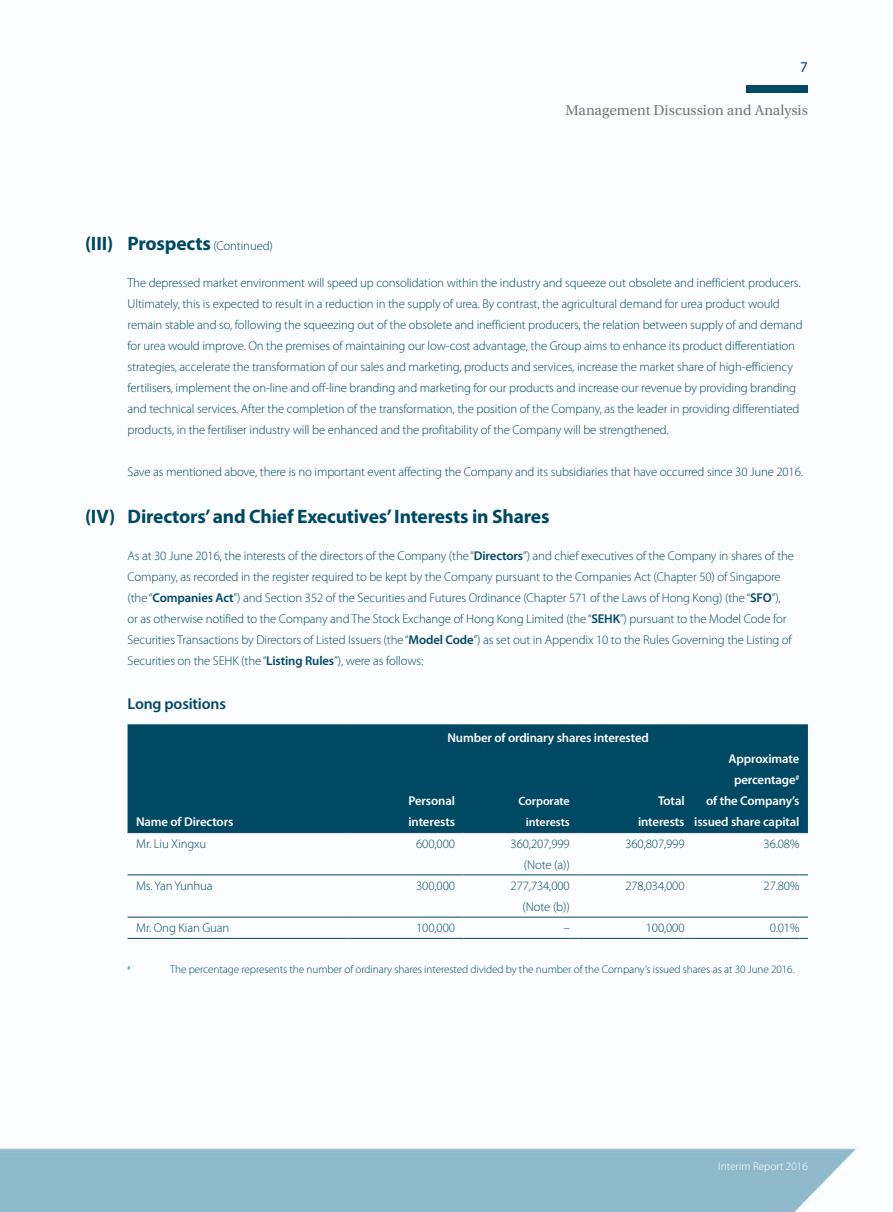
<style>
.page{position:relative;width:893px;height:1212px;background:#fff}
.page>*{position:absolute;margin:0;border:0;box-sizing:border-box;transform-origin:0 0}
.Subhead_1{font:700 19.5px "Myriad Pro";letter-spacing:-.01em;color:#004964}
.Subhead_2{font:600 15.75px "Myriad Pro";letter-spacing:-.01em;color:#004964}
.t1{font:15px "Utopia Std";color:#76787b}
.t2{font:15px "Myriad Pro";color:#004964}
.Body_Text{font:300 12.75px/21px "Myriad Pro";letter-spacing:-.01em;color:#004964}
.Body_Text_Table{font:300 12.75px "Myriad Pro";letter-spacing:-.01em;color:#004964}
.Body_Text_Table-2{font:600 12.75px/21px "Myriad Pro";letter-spacing:-.01em;color:#fff;text-align:center}
.Body_Text_Table-3{font:600 12px "Myriad Pro";letter-spacing:-.01em;color:#fff}
.t3{font:300 11.25px "Myriad Pro";letter-spacing:-.01em;color:#004964}
.t4{font:300 11.25px "Myriad Pro";color:#fff}
.t5{font:300 6.6px "Myriad Pro";color:#004964}
.s1{font-weight:300;font-size:12.75px}
.s2{font-weight:600}
</style>
<div class="page">
<img style="left:0;top:92px;width:858px;height:1120px">
<div style="left:746px;top:85px;width:62px;height:7px;background:#004964"></div>
<div style="left:128px;top:725px;width:680px;height:107px;background:#004964"></div>
<hr style="left:128px;top:874px;width:221px;height:1px;background:#004964">
<hr style="left:349px;top:874px;width:106px;height:1px;background:#004964">
<hr style="left:463px;top:874px;width:107px;height:1px;background:#004964">
<hr style="left:578px;top:874px;width:107px;height:1px;background:#004964">
<hr style="left:693px;top:874px;width:106px;height:1px;background:#004964">
<hr style="left:128px;top:917px;width:221px;height:1px;background:#004964">
<hr style="left:349px;top:917px;width:106px;height:1px;background:#004964">
<hr style="left:463px;top:917px;width:107px;height:1px;background:#004964">
<hr style="left:578px;top:917px;width:107px;height:1px;background:#004964">
<hr style="left:693px;top:917px;width:106px;height:1px;background:#004964">
<hr style="left:128px;top:938px;width:221px;height:1px;background:#004964">
<hr style="left:349px;top:938px;width:106px;height:1px;background:#004964">
<hr style="left:463px;top:938px;width:107px;height:1px;background:#004964">
<hr style="left:578px;top:938px;width:107px;height:1px;background:#004964">
<hr style="left:693px;top:938px;width:106px;height:1px;background:#004964">
<hr style="left:128px;top:724px;width:221px;height:1px;background:#004964">
<hr style="left:349px;top:724px;width:106px;height:1px;background:#004964">
<hr style="left:463px;top:724px;width:107px;height:1px;background:#004964">
<hr style="left:578px;top:724px;width:107px;height:1px;background:#004964">
<hr style="left:693px;top:724px;width:106px;height:1px;background:#004964">
<hr style="left:128px;top:832px;width:221px;height:1px;background:#004964">
<hr style="left:349px;top:832px;width:106px;height:1px;background:#004964">
<hr style="left:463px;top:832px;width:107px;height:1px;background:#004964">
<hr style="left:578px;top:832px;width:107px;height:1px;background:#004964">
<hr style="left:693px;top:832px;width:106px;height:1px;background:#004964">
<p class="t2" style="left:800px;top:58px;width:9px">7</p>
<p class="t1" style="left:565px;top:102px;width:244px">Management Discussion and Analysis</p>
<p class="Subhead_1" style="left:85px;top:231px;width:189px">(III) Prospects <span class="s1">(Continued)</span></p>
<p class="Body_Text" style="left:128px;top:272px;width:677px">The depressed market environment will speed up consolidation within the industry and squeeze out obsolete and inefficient producers.<br>Ultimately, this is expected to result in a reduction in the supply of urea. By contrast, the agricultural demand for urea product would remain stable and so, following the squeezing out of the obsolete and inefficient producers, the relation between supply of and demand for urea would improve. On the premises of maintaining our low-cost advantage, the Group aims to enhance its product differentiation strategies, accelerate the transformation of our sales and marketing, products and services, increase the market share of high-efficiency fertilisers, implement the on-line and off-line branding and marketing for our products and increase our revenue by providing branding and technical services. After the completion of the transformation, the position of the Company, as the leader in providing differentiated products, in the fertiliser industry will be enhanced and the profitability of the Company will be strengthened.</p>
<p class="Body_Text" style="left:128px;top:461px;width:677px">Save as mentioned above, there is no important event affecting the Company and its subsidiaries that have occurred since 30 June 2016.</p>
<p class="Subhead_1" style="left:85px;top:504px;width:466px">(IV) Directors’ and Chief Executives’ Interests in Shares</p>
<p class="Body_Text" style="left:128px;top:545px;width:668px">As at 30 June 2016, the interests of the directors of the Company (the “<span class="s2">Directors</span>”) and chief executives of the Company in shares of the Company, as recorded in the register required to be kept by the Company pursuant to the Companies Act (Chapter 50) of Singapore (the “<span class="s2">Companies Act</span>”) and Section 352 of the Securities and Futures Ordinance (Chapter 571 of the Laws of Hong Kong) (the “<span class="s2">SFO</span>”), or as otherwise notified to the Company and The Stock Exchange of Hong Kong Limited (the “<span class="s2">SEHK</span>”) pursuant to the Model Code for Securities Transactions by Directors of Listed Issuers (the “<span class="s2">Model Code</span>”) as set out in Appendix 10 to the Rules Governing the Listing of Securities on the SEHK (the “<span class="s2">Listing Rules</span>”), were as follows:</p>
<p class="Subhead_2" style="left:128px;top:694px;width:100px">Long positions</p>
<p class="Body_Text_Table-2" style="left:447px;top:727px;width:203px">Number of ordinary shares interested</p>
<p class="Body_Text_Table-2" style="left:136px;top:811px;width:99px">Name of Directors</p>
<p class="Body_Text_Table-2" style="left:408px;top:790px;width:48px">Personal</p>
<p class="Body_Text_Table-2" style="left:408px;top:811px;width:48px">interests</p>
<p class="Body_Text_Table-3" style="left:519px;top:794px;width:53px">Corporate</p>
<p class="Body_Text_Table-3" style="left:526px;top:815px;width:45px">interests</p>
<p class="Body_Text_Table-2" style="left:658px;top:790px;width:28px">Total</p>
<p class="Body_Text_Table-2" style="left:638px;top:811px;width:48px">interests</p>
<p class="Body_Text_Table-2" style="left:729px;top:748px;width:72px">Approximate percentage<sup>#</sup></p>
<p class="Body_Text_Table-2" style="left:694px;top:790px;width:107px;text-align:right">of the Company’s issued share capital</p>
<p class="Body_Text_Table" style="left:136px;top:835px;width:72px">Mr. Liu Xingxu</p>
<p class="Body_Text_Table" style="left:416px;top:835px;width:40px">600,000</p>
<p class="Body_Text_Table" style="left:511px;top:835px;width:61px">360,207,999</p>
<p class="Body_Text_Table" style="left:524px;top:856px;width:47px">(Note (a))</p>
<p class="Body_Text_Table" style="left:625px;top:835px;width:61px">360,807,999</p>
<p class="Body_Text_Table" style="left:764px;top:835px;width:37px">36.08%</p>
<p class="Body_Text_Table" style="left:136px;top:878px;width:78px">Ms. Yan Yunhua</p>
<p class="Body_Text_Table" style="left:416px;top:878px;width:40px">300,000</p>
<p class="Body_Text_Table" style="left:511px;top:878px;width:61px">277,734,000</p>
<p class="Body_Text_Table" style="left:523px;top:899px;width:49px">(Note (b))</p>
<p class="Body_Text_Table" style="left:625px;top:878px;width:61px">278,034,000</p>
<p class="Body_Text_Table" style="left:764px;top:878px;width:37px">27.80%</p>
<p class="Body_Text_Table" style="left:136px;top:920px;width:95px">Mr. Ong Kian Guan</p>
<p class="Body_Text_Table" style="left:416px;top:920px;width:40px">100,000</p>
<p class="Body_Text_Table" style="left:563px;top:920px;width:8px">–</p>
<p class="Body_Text_Table" style="left:646px;top:920px;width:40px">100,000</p>
<p class="Body_Text_Table" style="left:770px;top:920px;width:31px">0.01%</p>
<p class="t5" style="left:128px;top:963px;width:5px">#</p>
<p class="t3" style="left:170px;top:963px;width:626px">The percentage represents the number of ordinary shares interested divided by the number of the Company’s issued shares as at 30 June 2016.</p>
<p class="t4" style="left:718px;top:1159px;width:91px">Interim Report 2016</p>
</div>
